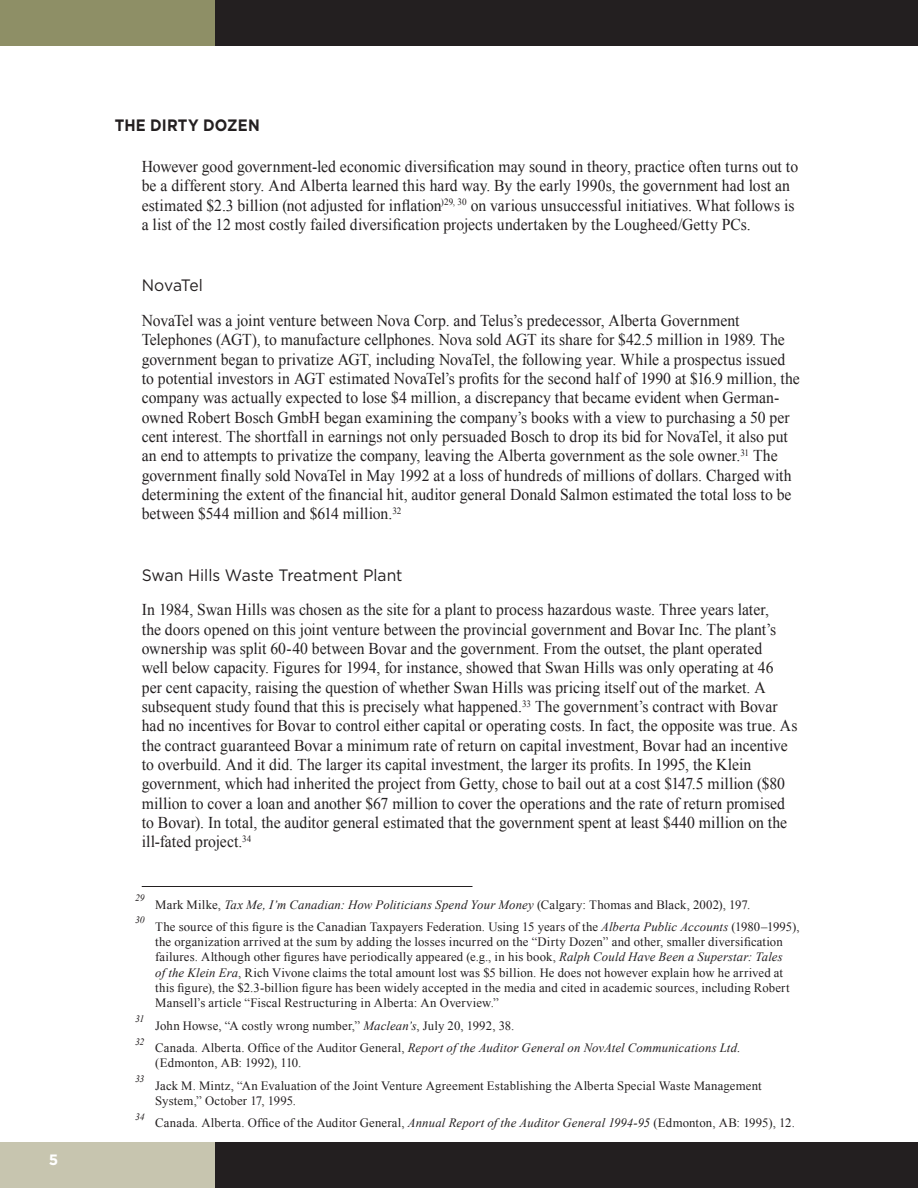
<style>
.page{position:relative;width:918px;height:1188px;background:#fff}
.page>*{position:absolute;margin:0;border:0;box-sizing:border-box;transform-origin:0 0}
.Body{font:16.5px/19.4px "Times New Roman";color:#231f20;scale:.95 1}
.Heading_3{font:16.5px "Gotham";letter-spacing:-.005em;color:#231f20;scale:.95 1}
.Heading_1{font:700 16.5px "Gotham";letter-spacing:.01em;color:#231f20;scale:.9 1}
.t1{font:700 15px "Gotham";color:#fff}
.Footnote{font:12.75px/15.3px "Times New Roman";letter-spacing:.01em;color:#231f20}
.Footnote-2{font:italic 12.75px "Times New Roman";letter-spacing:.01em;color:#231f20}
.Footnote-3{font:italic 9.75px "Times New Roman";letter-spacing:-.015em;color:#231f20}
.s1{font-style:normal}
.s2{font-style:italic}
</style>
<div class="page">
<div style="left:0;top:1143px;width:215px;height:45px;background:#c7c5af"></div>
<div style="left:0;top:0;width:215px;height:45px;background:#8e8f66"></div>
<div style="left:215px;top:1143px;width:703px;height:45px;background:#231f20"></div>
<div style="left:215px;top:0;width:703px;height:45px;background:#231f20"></div>
<hr style="left:142px;top:886px;width:330px;height:1px;background:#231f20">
<p class="t1" style="left:49px;top:1150px;width:11px">5</p>
<p class="Heading_1" style="left:115px;top:114px;width:163px">THE DIRTY DOZEN</p>
<p class="Body" style="left:142px;top:156px;width:693px">However good government-led economic diversification may sound in theory, practice often turns out to be a different story. And Alberta learned this hard way. By the early 1990s, the government had lost an estimated $2.3 billion (not adjusted for inflation<sup>)29,</sup> <sup>30</sup> on various unsuccessful initiatives. What follows is a list of the 12 most costly failed diversification projects undertaken by the Lougheed/Getty PCs.</p>
<p class="Heading_3" style="left:142px;top:275px;width:66px">NovaTel</p>
<p class="Body" style="left:142px;top:310px;width:694px">NovaTel was a joint venture between Nova Corp. and Telus’s predecessor, Alberta Government Telephones (AGT), to manufacture cellphones. Nova sold AGT its share for $42.5 million in 1989. The government began to privatize AGT, including NovaTel, the following year. While a prospectus issued to potential investors in AGT estimated NovaTel’s profits for the second half of 1990 at $16.9 million, the company was actually expected to lose $4 million, a discrepancy that became evident when German&shy;owned Robert Bosch GmbH began examining the company’s books with a view to purchasing a 50 per cent interest. The shortfall in earnings not only persuaded Bosch to drop its bid for NovaTel, it also put an end to attempts to privatize the company, leaving the Alberta government as the sole owner.<sup>31</sup> The government finally sold NovaTel in May 1992 at a loss of hundreds of millions of dollars. Charged with determining the extent of the financial hit, auditor general Donald Salmon estimated the total loss to be between $544 million and $614 million.<sup>32</sup></p>
<p class="Heading_3" style="left:142px;top:564px;width:276px">Swan Hills Waste Treatment Plant</p>
<p class="Body" style="left:142px;top:600px;width:692px">In 1984, Swan Hills was chosen as the site for a plant to process hazardous waste. Three years later,<br>the doors opened on this joint venture between the provincial government and Bovar Inc. The plant’s ownership was split 60-40 between Bovar and the government. From the outset, the plant operated<br>well below capacity. Figures for 1994, for instance, showed that Swan Hills was only operating at 46 per cent capacity, raising the question of whether Swan Hills was pricing itself out of the market. A subsequent study found that this is precisely what happened.<sup>33</sup> The government’s contract with Bovar had no incentives for Bovar to control either capital or operating costs. In fact, the opposite was true. As the contract guaranteed Bovar a minimum rate of return on capital investment, Bovar had an incentive to overbuild. And it did. The larger its capital investment, the larger its profits. In 1995, the Klein government, which had inherited the project from Getty, chose to bail out at a cost $147.5 million ($80 million to cover a loan and another $67 million to cover the operations and the rate of return promised to Bovar). In total, the auditor general estimated that the government spent at least $440 million on the ill-fated project.<sup>34</sup></p>
<p class="Footnote-3" style="left:135px;top:891px;width:11px">29</p>
<p class="Footnote-2" style="left:155px;top:896px;width:596px"><span class="s1">Mark Milke,</span> Tax Me, I’m Canadian: How Politicians Spend Your Money <span class="s1">(Calgary: Thomas and Black, 2002), 197.</span></p>
<p class="Footnote-3" style="left:135px;top:913px;width:11px">30</p>
<p class="Footnote" style="left:155px;top:919px;width:646px">The source of this figure is the Canadian Taxpayers Federation. Using 15 years of the <span class="s2">Alberta Public Accounts</span> (1980–1995), the organization arrived at the sum by adding the losses incurred on the “Dirty Dozen” and other, smaller diversification failures. Although other figures have periodically appeared (e.g., in his book, <span class="s2">Ralph Could Have Been a Superstar: Tales<br>of the Klein Era</span>, Rich Vivone claims the total amount lost was $5 billion. He does not however explain how he arrived at this figure), the $2.3-billion figure has been widely accepted in the media and cited in academic sources, including Robert Mansell’s article “Fiscal Restructuring in Alberta: An Overview.”</p>
<p class="Footnote-3" style="left:135px;top:1012px;width:11px">31</p>
<p class="Footnote" style="left:155px;top:1018px;width:361px">John Howse, “A costly wrong number,” <span class="s2">Maclean’s</span>, July 20, 1992, 38.</p>
<p class="Footnote-3" style="left:135px;top:1035px;width:11px">32</p>
<p class="Footnote" style="left:155px;top:1040px;width:587px">Canada. Alberta. Office of the Auditor General, <span class="s2">Report of the Auditor General on NovAtel Communications Ltd. </span>(Edmonton, AB: 1992), 110.</p>
<p class="Footnote-3" style="left:135px;top:1072px;width:11px">33</p>
<p class="Footnote" style="left:155px;top:1078px;width:608px">Jack M. Mintz, “An Evaluation of the Joint Venture Agreement Establishing the Alberta Special Waste Management<br>System,” October 17, 1995.</p>
<p class="Footnote-3" style="left:135px;top:1110px;width:11px">34</p>
<p class="Footnote" style="left:155px;top:1115px;width:641px">Canada. Alberta. Office of the Auditor General, <span class="s2">Annual Report of the Auditor General 1994-95</span> (Edmonton, AB: 1995), 12.</p>
</div>
